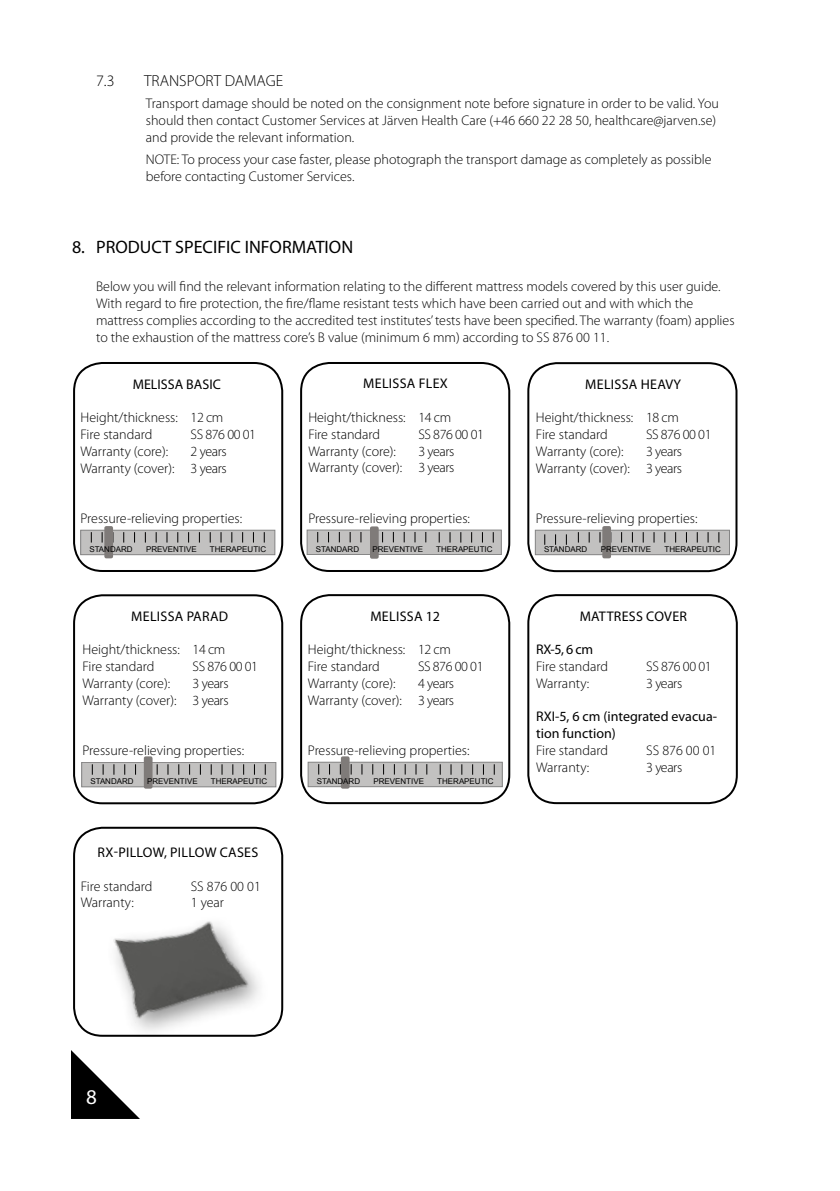
<style>
.page{position:relative;width:840px;height:1191px;background:#fff}
.page>*{position:absolute;margin:0;border:0;box-sizing:border-box;transform-origin:0 0}
.t1{font:21px "Myriad Pro";color:#fff}
.t2{font:18px "Myriad Pro";color:#000}
.t3{font:300 16px "Myriad Pro";color:#000}
.t4{font:300 14px/16.8px "Myriad Pro";color:#000}
.t5{font:14px "Myriad Pro";letter-spacing:.02em;color:#000}
.t6{font:14px/16.8px "Myriad Pro";color:#000}
.t7{font:8px "Arial";color:#000}
</style>
<div class="page">
<svg style="left:71px;top:1050px;width:69px;height:69px"></svg>
<div style="left:300px;top:362px;width:210px;height:210px;border:2px solid #000;border-radius:28px"></div>
<div style="left:527px;top:362px;width:210px;height:210px;border:2px solid #000;border-radius:28px"></div>
<svg style="left:81px;top:530px;width:194px;height:24px;background:#b8b7b6"></svg>
<div style="left:104px;top:526px;width:9px;height:32px;background:#7f7b79;border-radius:2px"></div>
<svg style="left:307px;top:530px;width:194px;height:24px;background:#b8b7b6"></svg>
<div style="left:370px;top:526px;width:8px;height:33px;background:#7f7b79;border-radius:2px"></div>
<svg style="left:535px;top:530px;width:194px;height:24px;background:#b8b7b6"></svg>
<div style="left:602px;top:526px;width:8px;height:32px;background:#7f7b79;border-radius:2px"></div>
<div style="left:73px;top:594px;width:210px;height:210px;border:2px solid #000;border-radius:28px"></div>
<div style="left:300px;top:594px;width:210px;height:210px;border:2px solid #000;border-radius:28px"></div>
<div style="left:527px;top:594px;width:210px;height:210px;border:2px solid #000;border-radius:28px"></div>
<svg style="left:82px;top:762px;width:194px;height:25px;background:#b6b5b4"></svg>
<div style="left:144px;top:756px;width:8px;height:32px;background:#7f7b79;border-radius:2px"></div>
<svg style="left:308px;top:762px;width:194px;height:24px;background:#b7b6b6"></svg>
<div style="left:341px;top:756px;width:8px;height:32px;background:#7f7b79;border-radius:2px"></div>
<div style="left:73px;top:826px;width:210px;height:210px;border:2px solid #000;border-radius:28px"></div>
<div style="left:73px;top:362px;width:210px;height:210px;border:2px solid #000;border-radius:28px"></div>
<img style="left:77px;top:921px;width:195px;height:116px">
<p class="t3" style="left:96px;top:74px;width:20px">7.3</p>
<p class="t3" style="left:144px;top:74px;width:140px">TRANSPORT DAMAGE</p>
<p class="t4" style="left:146px;top:96px;width:574px">Transport damage should be noted on the consignment note before signature in order to be valid. You should then contact Customer Services at Järven Health Care (+46 660 22 28 50, healthcare@jarven.se) and provide the relevant information.</p>
<p class="t4" style="left:146px;top:152px;width:567px">NOTE: To process your case faster, please photograph the transport damage as completely as possible before contacting Customer Services.</p>
<p class="t2" style="left:72px;top:240px;width:282px">8. PRODUCT SPECIFIC INFORMATION</p>
<p class="t4" style="left:96px;top:279px;width:639px">Below you will find the relevant information relating to the different mattress models covered by this user guide.<br>With regard to fire protection, the fire/flame resistant tests which have been carried out and with which the mattress complies according to the accredited test institutes’ tests have been specified. The warranty (foam) applies to the exhaustion of the mattress core’s B value (minimum 6 mm) according to SS 876 00 11.</p>
<p class="t6" style="left:133px;top:376px;width:89px">MELISSA BASIC</p>
<p class="t4" style="left:80px;top:410px;width:144px">Height/thickness: 12 cm<br>Fire standard</p>
<p class="t4" style="left:190px;top:427px;width:67px">SS 876 00 01</p>
<p class="t5" style="left:363px;top:378px;width:86px">MELISSA FLEX</p>
<p class="t4" style="left:308px;top:410px;width:144px">Height/thickness: 14 cm<br>Fire standard</p>
<p class="t4" style="left:418px;top:427px;width:67px">SS 876 00 01</p>
<p class="t5" style="left:585px;top:378px;width:97px">MELISSA HEAVY</p>
<p class="t4" style="left:535px;top:410px;width:144px">Height/thickness: 18 cm<br>Fire standard</p>
<p class="t4" style="left:645px;top:427px;width:67px">SS 876 00 01</p>
<p class="t4" style="left:80px;top:444px;width:89px">Warranty (core):</p>
<p class="t4" style="left:80px;top:444px;width:147px;text-align:right">2 years<br>Warranty (cover): 3 years</p>
<p class="t4" style="left:80px;top:511px;width:163px">Pressure-relieving properties:</p>
<p class="t4" style="left:308px;top:444px;width:89px">Warranty (core):</p>
<p class="t4" style="left:308px;top:444px;width:147px;text-align:right">3 years<br>Warranty (cover): 3 years</p>
<p class="t4" style="left:308px;top:511px;width:163px">Pressure-relieving properties:</p>
<p class="t4" style="left:535px;top:444px;width:89px">Warranty (core):</p>
<p class="t4" style="left:535px;top:444px;width:147px;text-align:right">3 years<br>Warranty (cover): 3 years</p>
<p class="t4" style="left:535px;top:511px;width:163px">Pressure-relieving properties:</p>
<p class="t7" style="left:89px;top:546px;width:45px">STANDARD</p>
<p class="t7" style="left:146px;top:546px;width:52px">PREVENTIVE</p>
<p class="t7" style="left:210px;top:546px;width:58px">THERAPEUTIC</p>
<p class="t7" style="left:315px;top:546px;width:45px">STANDARD</p>
<p class="t7" style="left:372px;top:546px;width:52px">PREVENTIVE</p>
<p class="t7" style="left:436px;top:546px;width:58px">THERAPEUTIC</p>
<p class="t7" style="left:543px;top:546px;width:45px">STANDARD</p>
<p class="t7" style="left:600px;top:546px;width:52px">PREVENTIVE</p>
<p class="t7" style="left:664px;top:546px;width:58px">THERAPEUTIC</p>
<p class="t5" style="left:131px;top:610px;width:98px">MELISSA PARAD</p>
<p class="t4" style="left:82px;top:642px;width:144px">Height/thickness: 14 cm<br>Fire standard</p>
<p class="t4" style="left:192px;top:659px;width:67px">SS 876 00 01</p>
<p class="t5" style="left:370px;top:610px;width:71px">MELISSA 12</p>
<p class="t4" style="left:308px;top:642px;width:144px">Height/thickness: 12 cm<br>Fire standard</p>
<p class="t4" style="left:418px;top:659px;width:67px">SS 876 00 01</p>
<p class="t4" style="left:82px;top:676px;width:89px">Warranty (core):</p>
<p class="t4" style="left:82px;top:676px;width:147px;text-align:right">3 years<br>Warranty (cover): 3 years</p>
<p class="t4" style="left:82px;top:743px;width:163px">Pressure-relieving properties:</p>
<p class="t4" style="left:308px;top:676px;width:89px">Warranty (core):</p>
<p class="t4" style="left:308px;top:676px;width:147px;text-align:right">4 years<br>Warranty (cover): 3 years</p>
<p class="t4" style="left:308px;top:743px;width:163px">Pressure-relieving properties:</p>
<p class="t7" style="left:90px;top:778px;width:45px">STANDARD</p>
<p class="t7" style="left:147px;top:778px;width:52px">PREVENTIVE</p>
<p class="t7" style="left:211px;top:778px;width:58px">THERAPEUTIC</p>
<p class="t7" style="left:316px;top:778px;width:45px">STANDARD</p>
<p class="t7" style="left:373px;top:778px;width:52px">PREVENTIVE</p>
<p class="t7" style="left:437px;top:778px;width:58px">THERAPEUTIC</p>
<p class="t5" style="left:97px;top:847px;width:162px">RX-PILLOW, PILLOW CASES</p>
<p class="t4" style="left:81px;top:878px;width:73px">Fire standard</p>
<p class="t4" style="left:191px;top:878px;width:72px">SS 876 00 01</p>
<p class="t4" style="left:81px;top:895px;width:55px">Warranty:</p>
<p class="t4" style="left:191px;top:895px;width:35px">1 year</p>
<p class="t5" style="left:579px;top:610px;width:109px">MATTRESS COVER</p>
<p class="t5" style="left:536px;top:644px;width:58px">RX-5, 6 cm</p>
<p class="t4" style="left:536px;top:659px;width:73px">Fire standard</p>
<p class="t4" style="left:646px;top:659px;width:67px">SS 876 00 01</p>
<p class="t4" style="left:536px;top:676px;width:55px">Warranty:</p>
<p class="t4" style="left:646px;top:676px;width:37px">3 years</p>
<p class="t6" style="left:536px;top:709px;width:182px">RXI-5, 6 cm (integrated evacua&shy;tion function)</p>
<p class="t4" style="left:536px;top:743px;width:73px">Fire standard</p>
<p class="t4" style="left:646px;top:743px;width:72px">SS 876 00 01</p>
<p class="t4" style="left:536px;top:760px;width:55px">Warranty:</p>
<p class="t4" style="left:646px;top:760px;width:37px">3 years</p>
<h1 class="t1" style="left:86px;top:1088px;width:12px">8</h1>
</div>
